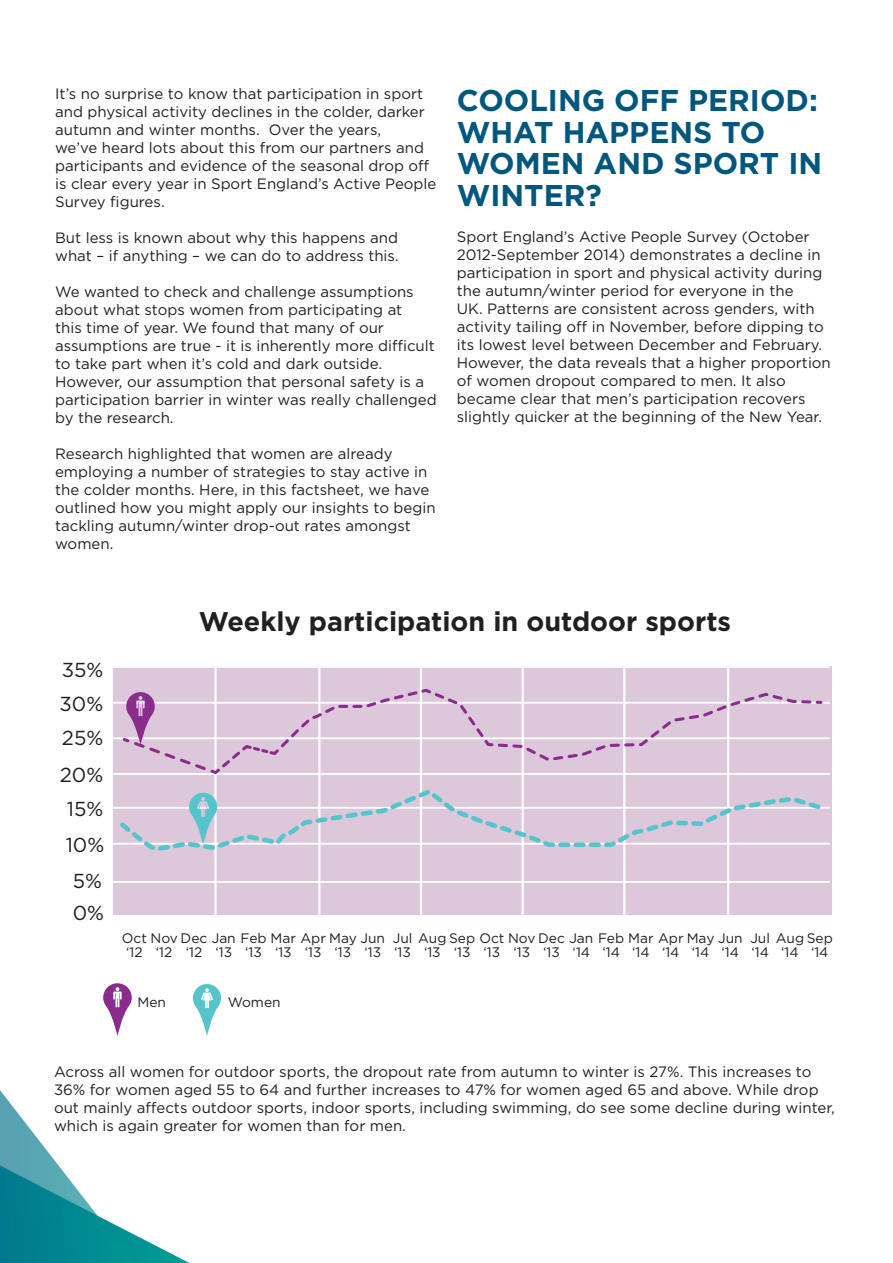
<style>
.page{position:relative;width:893px;height:1263px;background:#fff}
.page>*{position:absolute;margin:0;border:0;box-sizing:border-box;transform-origin:0 0}
.t1{font:700 30px/31.5px "Gotham";color:#00577d}
.t2{font:700 27px "Gotham";color:#231f20}
.t3{font:20.25px "Gotham";color:#231f20}
.t4{font:15px/18px "Gotham";color:#231f20}
.t5{font:13.8px/13.8px "Gotham";color:#231f20}
</style>
<div class="page">
<img style="left:0;top:997px;width:193px;height:266px">
<div style="left:113px;top:667px;width:718px;height:248px;background:#dcc8da"></div>
<hr style="left:113px;top:881px;width:717px;height:2px;background:#fff">
<hr style="left:113px;top:843px;width:717px;height:2px;background:#fff">
<hr style="left:113px;top:807px;width:717px;height:2px;background:#fff">
<hr style="left:727px;top:667px;width:2px;height:248px;background:#fff">
<hr style="left:623px;top:667px;width:2px;height:248px;background:#fff">
<hr style="left:522px;top:667px;width:2px;height:248px;background:#fff">
<hr style="left:420px;top:667px;width:2px;height:248px;background:#fff">
<hr style="left:318px;top:667px;width:2px;height:248px;background:#fff">
<hr style="left:214px;top:667px;width:3px;height:248px;background:#fff">
<hr style="left:113px;top:773px;width:717px;height:2px;background:#fff">
<hr style="left:113px;top:737px;width:717px;height:2px;background:#fff">
<hr style="left:113px;top:702px;width:717px;height:2px;background:#fff">
<hr style="left:113px;top:666px;width:717px;height:2px;background:#fff">
<svg style="left:193px;top:984px;width:28px;height:52px"></svg>
<svg style="left:103px;top:983px;width:29px;height:53px"></svg>
<svg style="left:118px;top:786px;width:712px;height:67px"></svg>
<svg style="left:120px;top:687px;width:701px;height:89px"></svg>
<p class="t4" style="left:55px;top:84px;width:383px">It’s no surprise to know that participation in sport and physical activity declines in the colder, darker autumn and winter months. Over the years,<br>we’ve heard lots about this from our partners and participants and evidence of the seasonal drop off is clear every year in Sport England’s Active People Survey figures.</p>
<p class="t4" style="left:55px;top:228px;width:345px">But less is known about why this happens and what – if anything – we can do to address this.</p>
<p class="t4" style="left:55px;top:282px;width:383px">We wanted to check and challenge assumptions about what stops women from participating at<br>this time of year. We found that many of our assumptions are true - it is inherently more difficult to take part when it’s cold and dark outside.<br>However, our assumption that personal safety is a participation barrier in winter was really challenged by the research.</p>
<p class="t4" style="left:55px;top:444px;width:382px">Research highlighted that women are already employing a number of strategies to stay active in the colder months. Here, in this factsheet, we have outlined how you might apply our insights to begin tackling autumn/winter drop-out rates amongst women.</p>
<h1 class="t1" style="left:457px;top:84px;width:367px">COOLING OFF PERIOD:<br>WHAT HAPPENS TO<br>WOMEN AND SPORT IN<br>WINTER?</h1>
<p class="t4" style="left:457px;top:227px;width:376px">Sport England’s Active People Survey (October 2012-September 2014) demonstrates a decline in participation in sport and physical activity during the autumn/winter period for everyone in the<br>UK. Patterns are consistent across genders, with activity tailing off in November, before dipping to its lowest level between December and February.<br>However, the data reveals that a higher proportion of women dropout compared to men. It also became clear that men’s participation recovers slightly quicker at the beginning of the New Year.</p>
<h3 class="t3" style="left:62px;top:656px;width:43px">35%</h3>
<h3 class="t3" style="left:60px;top:691px;width:45px">30%</h3>
<h3 class="t3" style="left:62px;top:725px;width:43px">25%</h3>
<h3 class="t3" style="left:60px;top:762px;width:45px">20%</h3>
<h3 class="t3" style="left:67px;top:795px;width:38px">15%</h3>
<h3 class="t3" style="left:66px;top:832px;width:40px">10%</h3>
<h3 class="t3" style="left:73px;top:868px;width:31px">5%</h3>
<h3 class="t3" style="left:73px;top:900px;width:33px">0%</h3>
<h2 class="t2" style="left:199px;top:603px;width:534px">Weekly participation in outdoor sports</h2>
<p class="t5" style="left:126px;top:931px;width:260px;text-indent:-4px">Oct Nov Dec Jan Feb Mar Apr May Jun ‘12</p>
<p class="t5" style="left:156px;top:945px;width:18px">‘12</p>
<p class="t5" style="left:186px;top:945px;width:18px">‘12</p>
<p class="t5" style="left:215px;top:945px;width:18px">‘13</p>
<p class="t5" style="left:245px;top:945px;width:18px">‘13</p>
<p class="t5" style="left:275px;top:945px;width:18px">‘13</p>
<p class="t5" style="left:305px;top:945px;width:18px">‘13</p>
<p class="t5" style="left:335px;top:945px;width:18px">‘13</p>
<p class="t5" style="left:364px;top:945px;width:18px">‘13</p>
<p class="t5" style="left:393px;top:931px;width:351px">Jul Aug Sep Oct Nov Dec Jan Feb Mar Apr May Jun ‘13</p>
<p class="t5" style="left:424px;top:945px;width:18px">‘13</p>
<p class="t5" style="left:454px;top:945px;width:18px">‘13</p>
<p class="t5" style="left:484px;top:945px;width:18px">‘13</p>
<p class="t5" style="left:513px;top:945px;width:18px">‘13</p>
<p class="t5" style="left:543px;top:945px;width:18px">‘13</p>
<p class="t5" style="left:573px;top:945px;width:19px">‘14</p>
<p class="t5" style="left:602px;top:945px;width:19px">‘14</p>
<p class="t5" style="left:632px;top:945px;width:19px">‘14</p>
<p class="t5" style="left:662px;top:945px;width:19px">‘14</p>
<p class="t5" style="left:692px;top:945px;width:19px">‘14</p>
<p class="t5" style="left:722px;top:945px;width:19px">‘14</p>
<p class="t5" style="left:750px;top:931px;width:84px">Jul Aug Sep ‘14</p>
<p class="t5" style="left:781px;top:945px;width:19px">‘14</p>
<p class="t5" style="left:811px;top:945px;width:19px">‘14</p>
<p class="t5" style="left:138px;top:995px;width:30px">Men</p>
<p class="t5" style="left:228px;top:995px;width:54px">Women</p>
<p class="t4" style="left:54px;top:1062px;width:782px">Across all women for outdoor sports, the dropout rate from autumn to winter is 27%. This increases to 36% for women aged 55 to 64 and further increases to 47% for women aged 65 and above. While drop out mainly affects outdoor sports, indoor sports, including swimming, do see some decline during winter, which is again greater for women than for men.</p>
</div>
